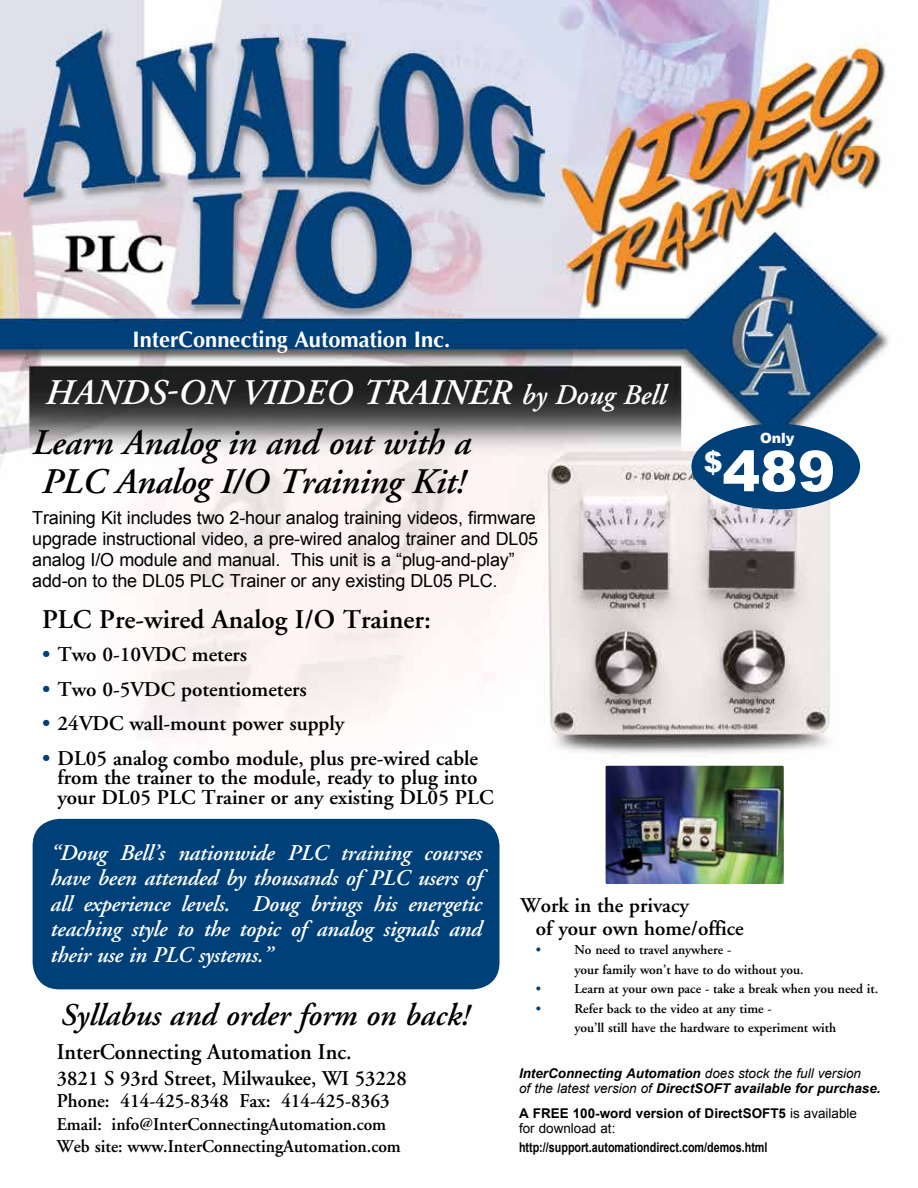
<style>
.page{position:relative;width:918px;height:1188px;background:#fff}
.page>*{position:absolute;margin:0;border:0;box-sizing:border-box;transform-origin:0 0}
.t1{font:900 56.4px "Arial";color:#fff}
.t2{font:italic 600 36px/39px "Adobe Garamond";letter-spacing:-.01em;color:#000}
.t3{font:italic 600 36px "Adobe Garamond";color:#fff}
.t4{font:italic 600 31.5px "Adobe Garamond";color:#000}
.t5{font:600 27px "Adobe Garamond";color:#000}
.t6{font:italic 600 22.5px/25.5px "Adobe Garamond";letter-spacing:-.01em;color:#fff;text-align:justify}
.t7{font:600 22.5px "Adobe Garamond";color:#000}
.t8{font:700 22.5px "Optima";color:#fff}
.t9{font:600 21px/19.5px "Adobe Garamond";color:#000}
.t10{font:600 19.5px "Adobe Garamond";color:#000}
.t11{font:18px/21px "Arial";letter-spacing:-.01em;color:#000}
.t12{font:600 18px/22.5px "Adobe Garamond";color:#000}
.t13{font:900 14.1px "Arial";color:#fff}
.t14{font:600 13.5px/19.5px "Adobe Garamond";color:#000}
.t15{font:italic 700 13.5px/15.1px "Arial";color:#000}
.t16{font:700 13.5px/15.1px "Arial";color:#000}
.t17{font:700 13.5px "Arial";color:#000;scale:.8 1}
.t18{font:600 13.5px "Adobe Garamond";color:#004079}
.s1{font-size:28.5px}
.s2{color:#004079}
.s3{font-weight:400}
</style>
<div class="page">
<img style="left:0;top:0;width:889px;height:990px">
<div style="left:33px;top:819px;width:466px;height:170px;background:#004079;border-radius:27px"></div>
<div style="left:519px;top:895px;width:399px;height:144px;background:#fff"></div>
<img style="left:607px;top:767px;width:176px;height:116px">
<div style="left:603px;top:763px;width:184px;height:124px;border:3px solid #fff;border-radius:3px"></div>
<div style="left:691px;top:424px;width:169px;height:85px;background:#004079;border-radius:50%"></div>
<p class="t8" style="left:133px;top:326px;width:319px">InterConnecting Automation Inc.</p>
<h2 class="t3" style="left:45px;top:372px;width:622px">HANDS-ON VIDEO TRAINER <span class="s1">by Doug Bell</span></h2>
<h2 class="t2" style="left:32px;top:424px;width:440px">Learn Analog in and out with a<br>PLC Analog I/O Training Kit!</h2>
<p class="t11" style="left:32px;top:508px;width:507px">Training Kit includes two 2-hour analog training videos, firmware upgrade instructional video, a pre-wired analog trainer and DL05 analog I/O module and manual. This unit is a “plug-and-play” add-on to the DL05 PLC Trainer or any existing DL05 PLC.</p>
<p class="t13" style="left:760px;top:428px;width:36px">Only</p>
<h1 class="t1" style="left:704px;top:430px;width:133px"><sup>$</sup>489</h1>
<p class="t5" style="left:42px;top:605px;width:390px">PLC Pre-wired Analog I/O Trainer:</p>
<p class="t9" style="left:42px;top:645px;width:207px"><span class="s2">•</span> Two 0-10VDC meters</p>
<p class="t9" style="left:42px;top:680px;width:266px"><span class="s2">•</span> Two 0-5VDC potentiometers</p>
<p class="t9" style="left:42px;top:714px;width:304px"><span class="s2">•</span> 24VDC wall-mount power supply</p>
<p class="t9" style="left:58px;top:749px;width:438px;text-indent:-16px"><span class="s2">•</span> DL05 analog combo module, plus pre-wired cable from the trainer to the module, ready to plug into your DL05 PLC Trainer or any existing DL05 PLC</p>
<p class="t6" style="left:51px;top:840px;width:433px">“Doug Bell’s nationwide PLC training courses have been attended by thousands of PLC users of all experience levels. Doug brings his energetic teaching style to the topic of analog signals and their use in PLC systems.”</p>
<h3 class="t4" style="left:61px;top:998px;width:410px">Syllabus and order form on back!</h3>
<p class="t7" style="left:57px;top:1040px;width:296px">InterConnecting Automation Inc.</p>
<p class="t9" style="left:57px;top:1069px;width:351px">3821 S 93rd Street, Milwaukee, WI 53228</p>
<p class="t10" style="left:57px;top:1090px;width:335px">Phone: 414-425-8348 Fax: 414-425-8363</p>
<p class="t12" style="left:57px;top:1113px;width:346px">Email: info@InterConnectingAutomation.com<br>Web site: www.InterConnectingAutomation.com</p>
<p class="t9" style="left:536px;top:895px;width:209px;line-height:22.5px;text-indent:-16px">Work in the privacy<br>of your own home/office</p>
<p class="t18" style="left:536px;top:942px;width:7px">•</p>
<p class="t14" style="left:574px;top:940px;width:231px">No need to travel anywhere -<br>your family won’t have to do without you.</p>
<p class="t18" style="left:536px;top:981px;width:7px">•</p>
<p class="t14" style="left:574px;top:979px;width:305px">Learn at your own pace - take a break when you need it.</p>
<p class="t18" style="left:536px;top:1001px;width:7px">•</p>
<p class="t14" style="left:574px;top:999px;width:263px">Refer back to the video at any time -<br>you’ll still have the hardware to experiment with</p>
<p class="t15" style="left:519px;top:1066px;width:363px">InterConnecting Automation <span class="s3">does stock the full version<br>of the latest version of</span> DirectSOFT available for purchase.</p>
<p class="t16" style="left:519px;top:1106px;width:339px">A FREE 100-word version of DirectSOFT5 <span class="s3">is available for download at:</span></p>
<p class="t17" style="left:519px;top:1138px;width:312px">http://support.automationdirect.com/demos.html</p>
</div>
